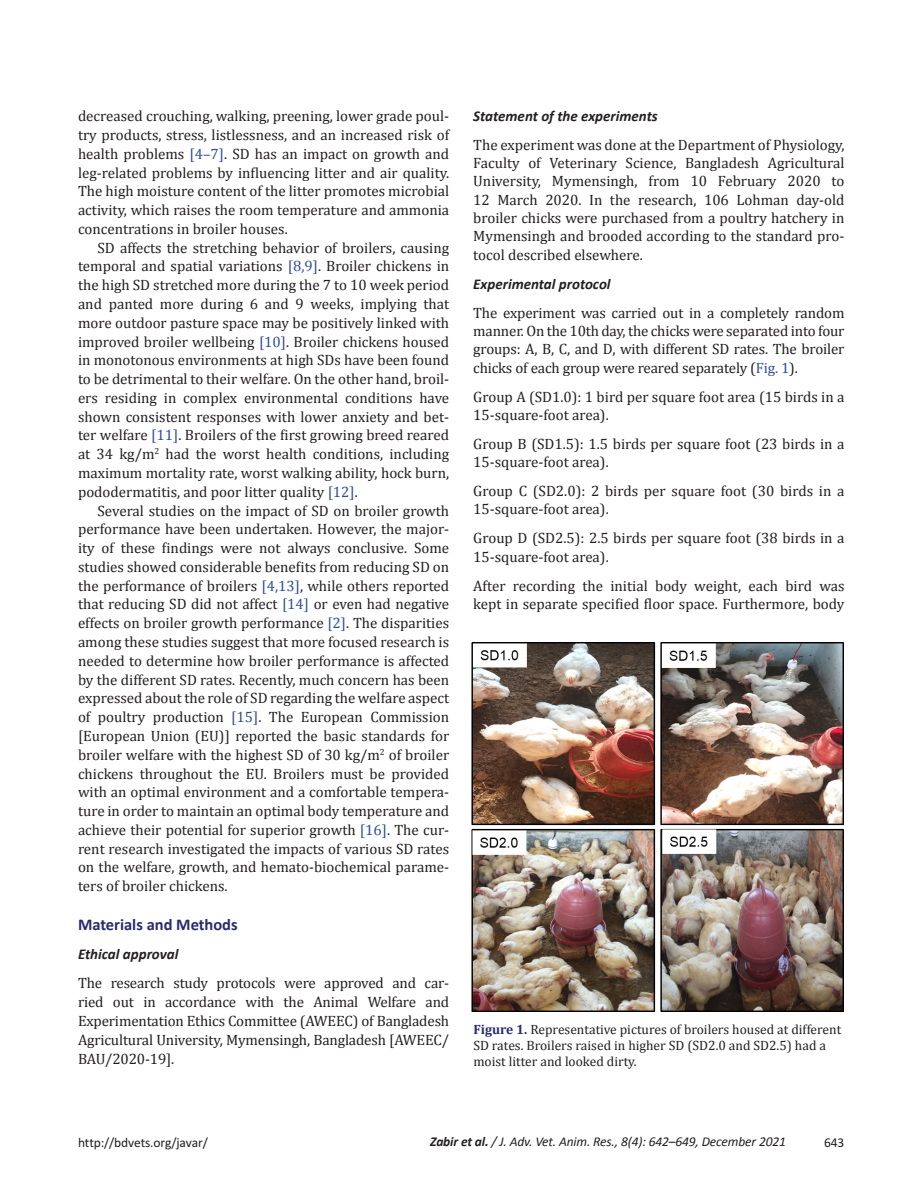
<style>
.page{position:relative;width:918px;height:1188px;background:#fff}
.page>*{position:absolute;margin:0;border:0;box-sizing:border-box;transform-origin:0 0}
.Head_A{font:700 16.5px "Calibri";color:#292a73}
.Para_Indent{font:15px/18.8px "Cambria";color:#231f20;text-align:justify}
.Para_1st{font:15px/18.3px "Cambria";color:#231f20}
.Head_B{font:italic 700 15px "Calibri";color:#231f20}
.t1{font:13.5px/16.2px "Cambria";color:#231f20}
.t2{font:italic 13.5px "Calibri";letter-spacing:-.01em;color:#231f20}
.t3{font:13.5px "Calibri";letter-spacing:-.01em;color:#231f20}
.s1{color:#304d94}
.s2{font-weight:700;color:#292a73}
.s3{font-weight:700}
</style>
<div class="page">
<img style="left:472px;top:642px;width:371px;height:369px">
<p class="Para_1st" style="left:78px;top:107px;width:373px;line-height:18.8px;text-align:justify">decreased crouching, walking, preening, lower grade poul&shy;try products, stress, listlessness, and an increased risk of health problems <span class="s1">[4–7]</span>. SD has an impact on growth and leg-related problems by influencing litter and air quality.<br>The high moisture content of the litter promotes microbial activity, which raises the room temperature and ammonia concentrations in broiler houses.</p>
<p class="Para_Indent" style="left:78px;top:238px;width:373px;text-indent:20px">SD affects the stretching behavior of broilers, causing temporal and spatial variations <span class="s1">[8,9]</span>. Broiler chickens in the high SD stretched more during the 7 to 10 week period and panted more during 6 and 9 weeks, implying that more outdoor pasture space may be positively linked with improved broiler wellbeing <span class="s1">[10]</span>. Broiler chickens housed in monotonous environments at high SDs have been found to be detrimental to their welfare. On the other hand, broil&shy;ers residing in complex environmental conditions have shown consistent responses with lower anxiety and bet&shy;ter welfare <span class="s1">[11]</span>. Broilers of the first growing breed reared at 34 kg/m<sup>2</sup> had the worst health conditions, including maximum mortality rate, worst walking ability, hock burn, pododermatitis, and poor litter quality <span class="s1">[12]</span>.</p>
<p class="Para_Indent" style="left:78px;top:501px;width:373px;text-indent:20px">Several studies on the impact of SD on broiler growth performance have been undertaken. However, the major&shy;ity of these findings were not always conclusive. Some studies showed considerable benefits from reducing SD on the performance of broilers <span class="s1">[4,13]</span>, while others reported that reducing SD did not affect <span class="s1">[14]</span> or even had negative effects on broiler growth performance <span class="s1">[2]</span>. The disparities among these studies suggest that more focused research is needed to determine how broiler performance is affected by the different SD rates. Recently, much concern has been expressed about the role of SD regarding the welfare aspect of poultry production <span class="s1">[15]</span>. The European Commission [European Union (EU)] reported the basic standards for broiler welfare with the highest SD of 30 kg/m<sup>2</sup> of broiler chickens throughout the EU. Broilers must be provided with an optimal environment and a comfortable tempera&shy;ture in order to maintain an optimal body temperature and achieve their potential for superior growth <span class="s1">[16]</span>. The cur&shy;rent research investigated the impacts of various SD rates on the welfare, growth, and hemato-biochemical parame&shy;ters of broiler chickens.</p>
<p class="Head_A" style="left:78px;top:914px;width:161px">Materials and Methods</p>
<p class="Head_B" style="left:78px;top:945px;width:102px">Ethical approval</p>
<p class="Para_1st" style="left:78px;top:974px;width:373px;line-height:18.8px;text-align:justify">The research study protocols were approved and car&shy;ried out in accordance with the Animal Welfare and Experimentation Ethics Committee (AWEEC) of Bangladesh Agricultural University, Mymensingh, Bangladesh [AWEEC/ BAU/2020-19].</p>
<p class="Head_B" style="left:473px;top:106px;width:186px">Statement of the experiments</p>
<p class="Para_1st" style="left:473px;top:135px;width:373px;text-align:justify">The experiment was done at the Department of Physiology, Faculty of Veterinary Science, Bangladesh Agricultural University, Mymensingh, from 10 February 2020 to 12 March 2020. In the research, 106 Lohman day-old broiler chicks were purchased from a poultry hatchery in Mymensingh and brooded according to the standard pro&shy;tocol described elsewhere.</p>
<p class="Head_B" style="left:473px;top:274px;width:139px">Experimental protocol</p>
<p class="Para_1st" style="left:473px;top:303px;width:373px;text-align:justify">The experiment was carried out in a completely random manner. On the 10th day, the chicks were separated into four groups: A, B, C, and D, with different SD rates. The broiler chicks of each group were reared separately (<span class="s1">Fig. 1</span>).</p>
<p class="Para_1st" style="left:473px;top:387px;width:373px">Group A (SD1.0): 1 bird per square foot area (15 birds in a<br>15-square-foot area).</p>
<p class="Para_1st" style="left:473px;top:434px;width:373px">Group B (SD1.5): 1.5 birds per square foot (23 birds in a<br>15-square-foot area).</p>
<p class="Para_1st" style="left:473px;top:482px;width:373px">Group C (SD2.0): 2 birds per square foot (30 birds in a<br>15-square-foot area).</p>
<p class="Para_1st" style="left:473px;top:529px;width:373px">Group D (SD2.5): 2.5 birds per square foot (38 birds in a<br>15-square-foot area).</p>
<p class="Para_1st" style="left:473px;top:576px;width:373px">After recording the initial body weight, each bird was kept in separate specified floor space. Furthermore, body</p>
<p class="t1" style="left:473px;top:1021px;width:369px"><span class="s2">Figure 1.</span> Representative pictures of broilers housed at different<br>SD rates. Broilers raised in higher SD (SD2.0 and SD2.5) had a moist litter and looked dirty.</p>
<p class="t3" style="left:78px;top:1135px;width:131px">http://bdvets.org/javar/</p>
<p class="t2" style="left:430px;top:1132px;width:357px"><span class="s3">Zabir et al.</span> / J. Adv. Vet. Anim. Res., 8(4): 642–649, December 2021</p>
<p class="t3" style="left:824px;top:1135px;width:22px">643</p>
</div>
